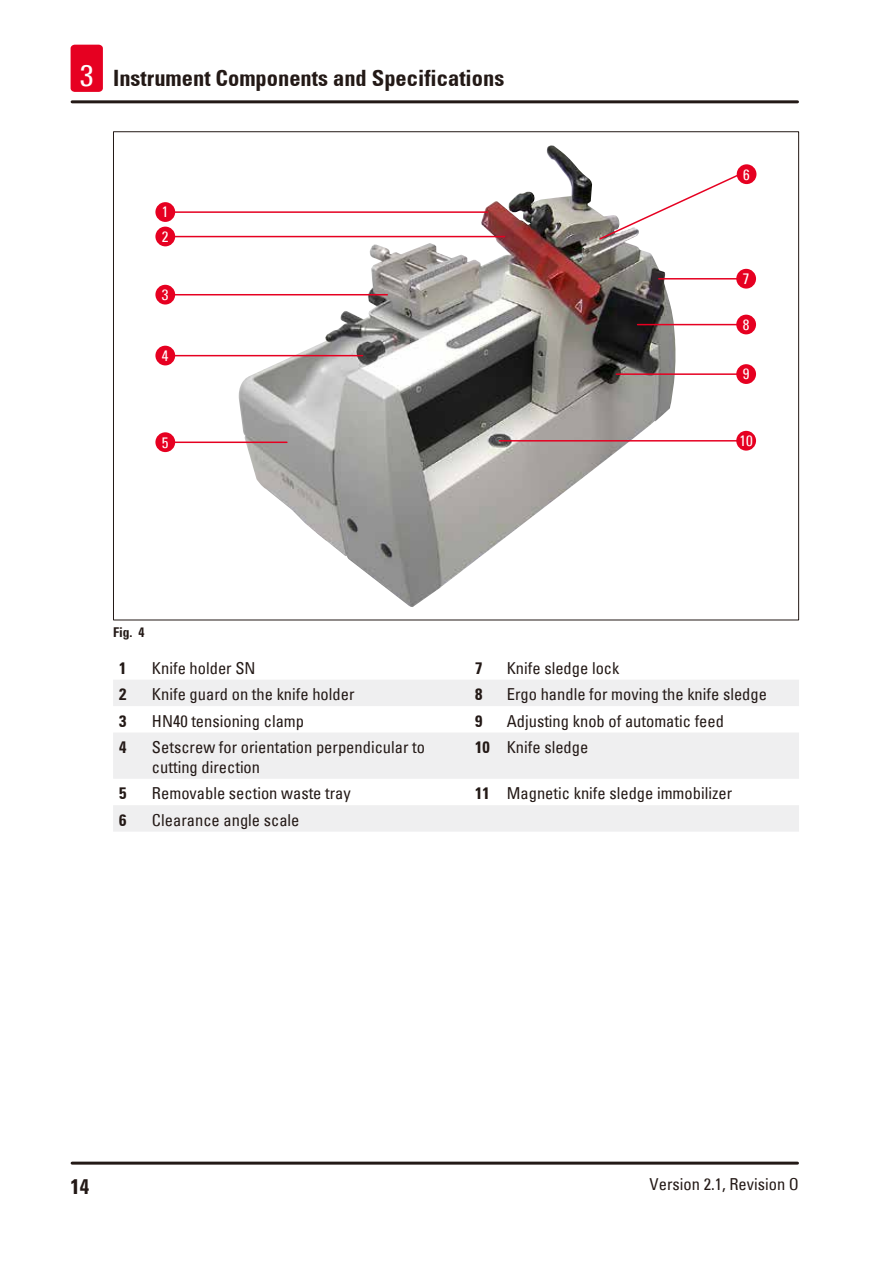
<style>
.page{position:relative;width:893px;height:1263px;background:#fff}
.page>*{position:absolute;margin:0;border:0;box-sizing:border-box;transform-origin:0 0}
.t1{font:700 condensed 22.5px "Univers";color:#231916}
.t2{font:700 condensed 21px "Univers";color:#231916}
.Table_text{font:condensed 16.5px/19.8px "Univers";color:#231916}
.Table_heading{font:700 condensed 16.5px "Univers";color:#231916}
.t3{font:condensed 15px "Univers";color:#fff}
.t4{font:700 condensed 13.5px "Univers";color:#231916}
.s1{font-weight:400;font-size:30px;color:#fff}
</style>
<div class="page">
<hr style="left:72px;top:1161px;width:725px;height:3px;background:#231916">
<hr style="left:72px;top:100px;width:725px;height:3px;background:#231916">
<div style="left:71px;top:45px;width:32px;height:47px;background:#e60021;border-radius:4px"></div>
<img style="left:239px;top:145px;width:438px;height:462px">
<div style="left:155px;top:202px;width:20px;height:20px;background:#e60021;border-radius:50%"></div>
<hr style="left:172px;top:211px;width:316px;height:2px;background:#e60021">
<div style="left:155px;top:227px;width:20px;height:19px;background:#e60021;border-radius:50%"></div>
<hr style="left:172px;top:236px;width:333px;height:1px;background:#e60021">
<div style="left:155px;top:285px;width:20px;height:19px;background:#e60021;border-radius:50%"></div>
<hr style="left:172px;top:294px;width:215px;height:1px;background:#e60021">
<div style="left:155px;top:346px;width:20px;height:19px;background:#e60021;border-radius:50%"></div>
<hr style="left:172px;top:355px;width:191px;height:1px;background:#e60021">
<div style="left:155px;top:432px;width:20px;height:20px;background:#e60021;border-radius:50%"></div>
<hr style="left:172px;top:441px;width:115px;height:2px;background:#e60021">
<div style="left:737px;top:164px;width:19px;height:20px;background:#e60021;border-radius:50%"></div>
<svg style="left:598px;top:172px;width:144px;height:69px"></svg>
<div style="left:736px;top:269px;width:20px;height:20px;background:#e60021;border-radius:50%"></div>
<hr style="left:659px;top:278px;width:80px;height:2px;background:#e60021">
<div style="left:736px;top:315px;width:20px;height:19px;background:#e60021;border-radius:50%"></div>
<hr style="left:637px;top:324px;width:102px;height:1px;background:#e60021">
<div style="left:736px;top:364px;width:20px;height:20px;background:#e60021;border-radius:50%"></div>
<hr style="left:616px;top:373px;width:123px;height:2px;background:#e60021">
<div style="left:736px;top:431px;width:20px;height:20px;background:#e60021;border-radius:50%"></div>
<hr style="left:499px;top:440px;width:240px;height:2px;background:#e60021">
<svg style="left:113px;top:680px;width:686px;height:152px;fill:#efeff0"></svg>
<h1 class="t1" style="left:80px;top:65px;width:426px"><span class="s1">3</span> Instrument Components and Specifications</h1>
<p class="t3" style="left:162px;top:203px;width:8px">1</p>
<p class="t3" style="left:162px;top:227px;width:8px">2</p>
<p class="t3" style="left:162px;top:285px;width:8px">3</p>
<p class="t3" style="left:162px;top:346px;width:8px">4</p>
<p class="t3" style="left:162px;top:433px;width:8px">5</p>
<p class="t4" style="left:113px;top:623px;width:33px">Fig. 4</p>
<p class="t3" style="left:743px;top:165px;width:8px">6</p>
<p class="t3" style="left:743px;top:269px;width:8px">7</p>
<p class="t3" style="left:743px;top:315px;width:8px">8</p>
<p class="t3" style="left:743px;top:365px;width:8px">9</p>
<p class="t3" style="left:739px;top:431px;width:15px">10</p>
<p class="Table_heading" style="left:119px;top:658px;width:9px">1</p>
<p class="Table_text" style="left:152px;top:657px;width:105px">Knife holder SN</p>
<p class="Table_heading" style="left:475px;top:658px;width:9px">7</p>
<p class="Table_text" style="left:507px;top:657px;width:114px">Knife sledge lock</p>
<p class="Table_heading" style="left:119px;top:684px;width:9px">2</p>
<p class="Table_text" style="left:152px;top:684px;width:204px">Knife guard on the knife holder</p>
<p class="Table_heading" style="left:475px;top:684px;width:9px">8</p>
<p class="Table_text" style="left:507px;top:684px;width:262px">Ergo handle for moving the knife sledge</p>
<p class="Table_heading" style="left:119px;top:710px;width:9px">3</p>
<p class="Table_text" style="left:152px;top:710px;width:154px">HN40 tensioning clamp</p>
<p class="Table_heading" style="left:475px;top:710px;width:9px">9</p>
<p class="Table_text" style="left:507px;top:710px;width:219px">Adjusting knob of automatic feed</p>
<p class="Table_heading" style="left:119px;top:737px;width:9px">4</p>
<p class="Table_text" style="left:152px;top:737px;width:275px">Setscrew for orientation perpendicular to cutting direction</p>
<p class="Table_heading" style="left:475px;top:737px;width:16px">10</p>
<p class="Table_text" style="left:507px;top:737px;width:83px">Knife sledge</p>
<p class="Table_heading" style="left:119px;top:783px;width:9px">5</p>
<p class="Table_text" style="left:152px;top:783px;width:200px">Removable section waste tray</p>
<p class="Table_heading" style="left:475px;top:783px;width:16px">11</p>
<p class="Table_text" style="left:507px;top:783px;width:227px">Magnetic knife sledge immobilizer</p>
<p class="Table_heading" style="left:119px;top:810px;width:9px">6</p>
<p class="Table_text" style="left:152px;top:809px;width:149px">Clearance angle scale</p>
<p class="t2" style="left:71px;top:1173px;width:20px">14</p>
<p class="Table_text" style="left:650px;top:1173px;width:151px">Version 2.1, Revision O</p>
</div>
